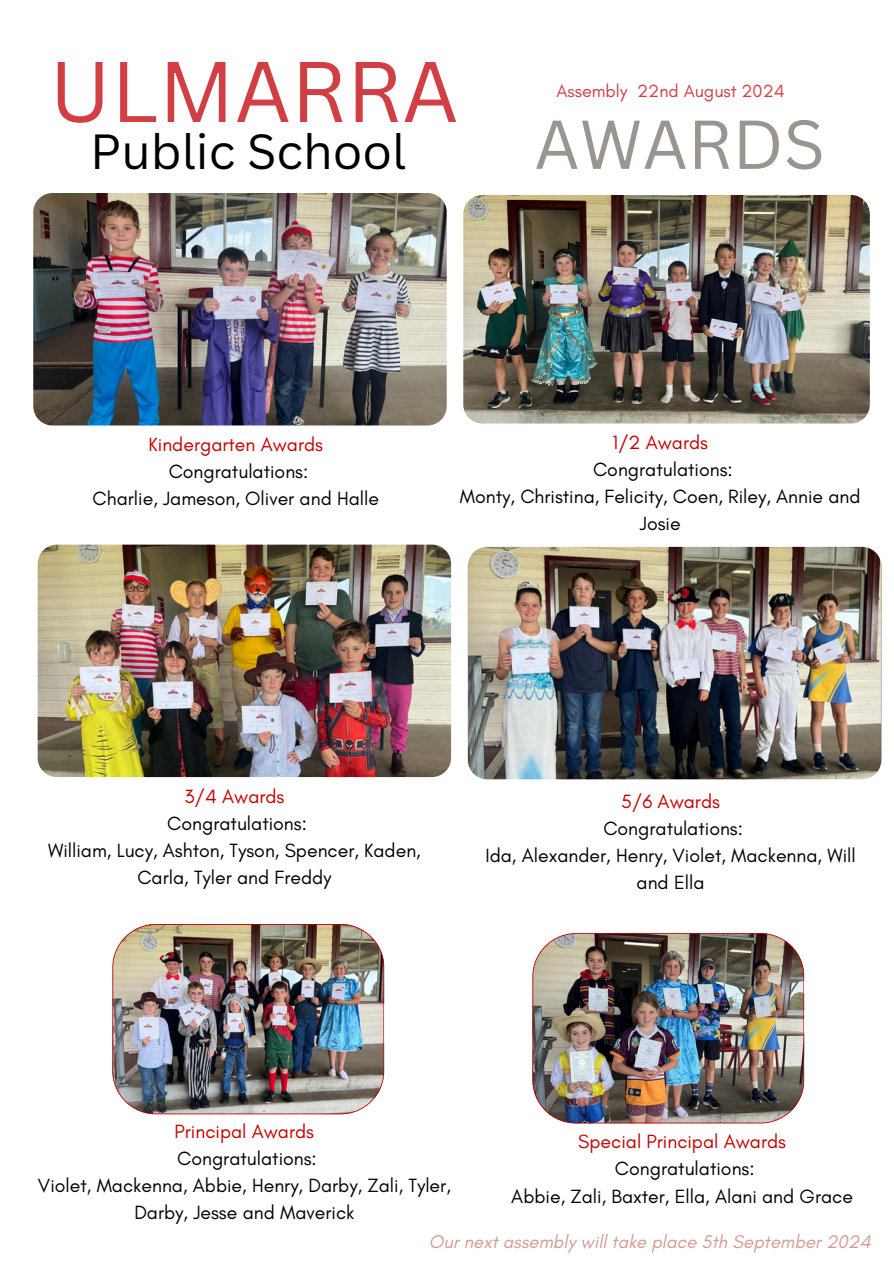
<style>
.page{position:relative;width:894px;height:1264px;background:#fff}
.page>*{position:absolute;margin:0;border:0;box-sizing:border-box;transform-origin:0 0}
.t1{font:84px "Canva Sans";color:#d13f45}
.t2{font:67.5px "Canva Sans";color:#9b958f}
.t3{font:48px "Canva Sans";color:#000}
.t4{font:19.5px/27px "Glacial Indifference";color:#000;text-align:center}
.t5{font:19.5px "Glacial Indifference";color:#c60001}
.t6{font:italic 18.6px "Glacial Indifference";color:#d69995}
.t7{font:18px "Glacial Indifference";color:#d13f45}
</style>
<div class="page">
<img style="left:38px;top:544px;width:413px;height:233px;border-radius:19px">
<img style="left:463px;top:195px;width:406px;height:228px;border-radius:19px">
<img style="left:33px;top:193px;width:413px;height:232px;border-radius:19px">
<img style="left:467px;top:547px;width:414px;height:232px;border-radius:19px">
<img style="left:532px;top:933px;width:272px;height:190px">
<img style="left:112px;top:924px;width:272px;height:190px">
<p class="t1" style="left:49px;top:32px;width:410px">ULMARRA</p>
<p class="t3" style="left:90px;top:117px;width:317px">Public School</p>
<p class="t7" style="left:556px;top:80px;width:230px">Assembly 22nd August 2024</p>
<p class="t2" style="left:534px;top:97px;width:292px">AWARDS</p>
<p class="t5" style="left:149px;top:432px;width:176px">Kindergarten Awards</p>
<p class="t4" style="left:169px;top:457px;width:141px">Congratulations:</p>
<p class="t4" style="left:93px;top:484px;width:288px">Charlie, Jameson, Oliver and Halle</p>
<p class="t5" style="left:612px;top:430px;width:97px">1/2 Awards</p>
<p class="t4" style="left:593px;top:455px;width:141px">Congratulations:</p>
<p class="t4" style="left:460px;top:482px;width:402px">Monty, Christina, Felicity, Coen, Riley, Annie and<br>Josie</p>
<p class="t5" style="left:184px;top:784px;width:101px">3/4 Awards</p>
<p class="t4" style="left:167px;top:810px;width:141px">Congratulations:</p>
<p class="t4" style="left:48px;top:837px;width:374px">William, Lucy, Ashton, Tyson, Spencer, Kaden,<br>Carla, Tyler and Freddy</p>
<p class="t5" style="left:621px;top:789px;width:100px">5/6 Awards</p>
<p class="t4" style="left:603px;top:814px;width:141px">Congratulations:</p>
<p class="t4" style="left:485px;top:841px;width:372px">Ida, Alexander, Henry, Violet, Mackenna, Will and Ella</p>
<p class="t5" style="left:174px;top:1119px;width:141px">Principal Awards</p>
<p class="t4" style="left:177px;top:1144px;width:141px">Congratulations:</p>
<p class="t4" style="left:38px;top:1171px;width:414px">Violet, Mackenna, Abbie, Henry, Darby, Zali, Tyler,<br>Darby, Jesse and Maverick</p>
<p class="t5" style="left:578px;top:1129px;width:209px">Special Principal Awards</p>
<p class="t4" style="left:614px;top:1155px;width:141px">Congratulations:</p>
<p class="t4" style="left:511px;top:1182px;width:343px">Abbie, Zali, Baxter, Ella, Alani and Grace</p>
<p class="t6" style="left:428px;top:1229px;width:443px">Our next assembly will take place 5th September 2024</p>
</div>
